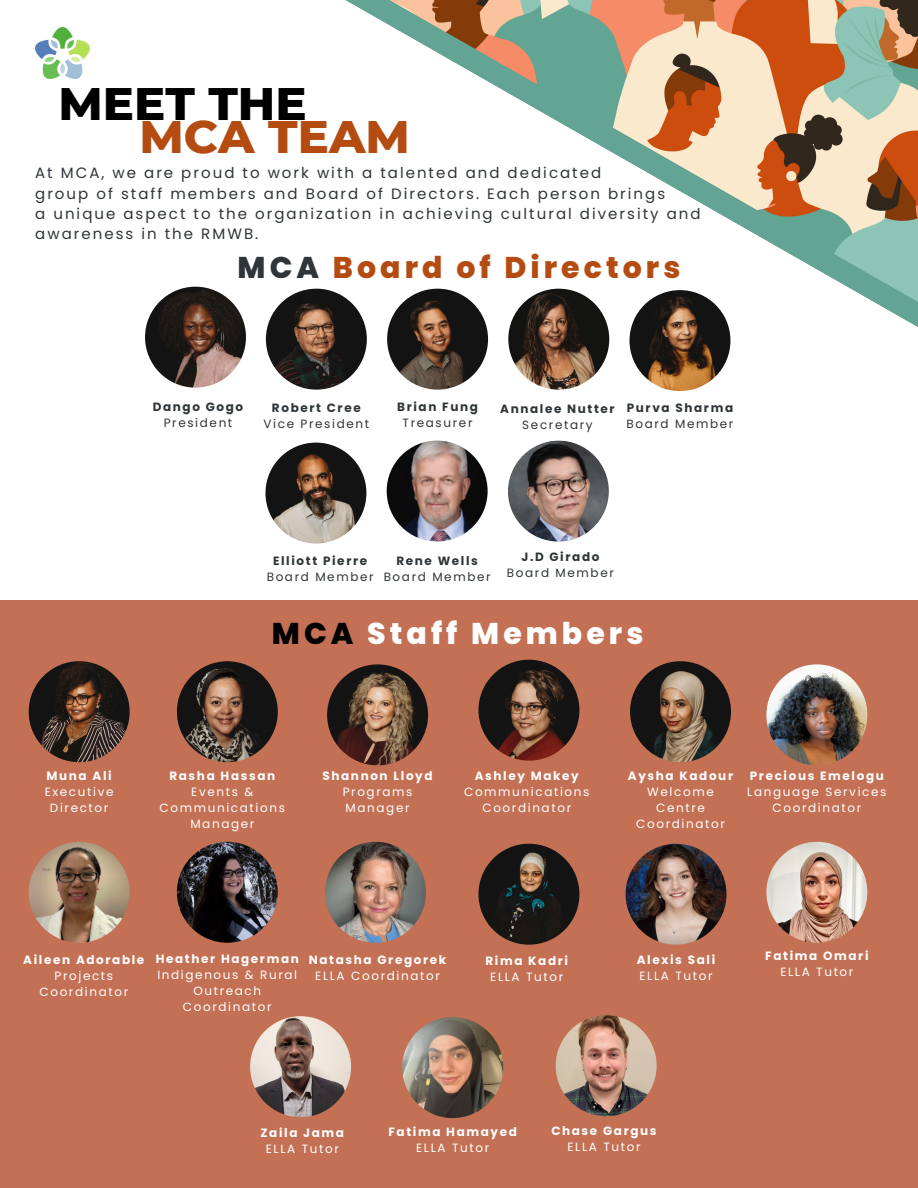
<style>
.page{position:relative;width:918px;height:1188px;background:#fff}
.page>*{position:absolute;margin:0;border:0;box-sizing:border-box;transform-origin:0 0}
.t1{font:800 46.5px "Montserrat";color:#000}
.t2{font:800 46.5px "Montserrat";color:#b44c11}
.t3{font:800 30px "Poppins";letter-spacing:.135em;color:#b44c11}
.t4{font:800 30px "Poppins";letter-spacing:.135em;color:#fff}
.t5{font:15px/20.2px "Poppins";letter-spacing:.135em;color:#303539}
.t6{font:12px/16px "Poppins";letter-spacing:.135em;color:#fff;text-align:center}
.t7{font:700 12px "Poppins";letter-spacing:.135em;color:#fff}
.t8{font:12px "Poppins";letter-spacing:.135em;color:#303539}
.t9{font:700 12px "Poppins";letter-spacing:.135em;color:#303539}
.s1{color:#303539}
.s2{color:#000}
</style>
<div class="page">
<div style="left:0;top:600px;width:918px;height:588px;background:#c47054"></div>
<img style="left:145px;top:287px;width:101px;height:101px;border-radius:50%">
<img style="left:508px;top:441px;width:101px;height:101px;border-radius:50%">
<img style="left:265px;top:443px;width:101px;height:101px;border-radius:50%">
<img style="left:387px;top:441px;width:101px;height:101px;border-radius:50%">
<img style="left:327px;top:664px;width:101px;height:101px;border-radius:50%">
<img style="left:177px;top:661px;width:101px;height:101px;border-radius:50%">
<img style="left:177px;top:842px;width:101px;height:101px;border-radius:50%">
<img style="left:325px;top:842px;width:101px;height:101px;border-radius:50%">
<img style="left:478px;top:844px;width:101px;height:101px;border-radius:50%">
<img style="left:29px;top:661px;width:101px;height:101px;border-radius:50%">
<img style="left:478px;top:660px;width:101px;height:101px;border-radius:50%">
<img style="left:630px;top:661px;width:101px;height:101px;border-radius:50%">
<img style="left:766px;top:664px;width:101px;height:101px;border-radius:50%">
<svg style="left:197px;top:0;width:721px;height:457px"></svg>
<img style="left:35px;top:27px;width:54px;height:52px">
<img style="left:626px;top:844px;width:101px;height:101px;border-radius:50%">
<img style="left:766px;top:842px;width:101px;height:101px;border-radius:50%">
<img style="left:250px;top:1016px;width:101px;height:101px;border-radius:50%">
<img style="left:402px;top:1017px;width:101px;height:101px;border-radius:50%">
<img style="left:556px;top:1015px;width:101px;height:101px;border-radius:50%">
<img style="left:29px;top:842px;width:101px;height:101px;border-radius:50%">
<p class="t1" style="left:59px;top:75px;width:250px">MEET THE</p>
<p class="t2" style="left:139px;top:108px;width:272px">MCA TEAM</p>
<p class="t5" style="left:35px;top:163px;width:667px">At MCA, we are proud to work with a talented and dedicated<br>group of staff members and Board of Directors. Each person brings<br>a unique aspect to the organization in achieving cultural diversity and awareness in the RMWB.</p>
<p class="t3" style="left:238px;top:247px;width:444px"><span class="s1">MCA</span> Board of Directors</p>
<p class="t9" style="left:153px;top:398px;width:92px">Dango Gogo</p>
<p class="t8" style="left:164px;top:414px;width:70px">President</p>
<p class="t9" style="left:272px;top:400px;width:90px">Robert Cree</p>
<h2 class="t8" style="left:264px;top:416px;width:107px">Vice President</h2>
<p class="t9" style="left:397px;top:398px;width:82px">Brian Fung</p>
<p class="t8" style="left:403px;top:414px;width:71px">Treasurer</p>
<p class="t9" style="left:500px;top:400px;width:116px">Annalee Nutter</p>
<p class="t8" style="left:522px;top:416px;width:72px">Secretary</p>
<p class="t9" style="left:627px;top:400px;width:108px">Purva Sharma</p>
<p class="t8" style="left:627px;top:416px;width:108px">Board Member</p>
<p class="t9" style="left:273px;top:552px;width:96px">Elliott Pierre</p>
<p class="t8" style="left:267px;top:568px;width:108px">Board Member</p>
<p class="t9" style="left:396px;top:552px;width:83px">Rene Wells</p>
<p class="t8" style="left:384px;top:568px;width:108px">Board Member</p>
<p class="t9" style="left:521px;top:548px;width:79px">J.D Girado</p>
<p class="t8" style="left:507px;top:564px;width:108px">Board Member</p>
<p class="t4" style="left:272px;top:612px;width:373px"><span class="s2">MCA</span> Staff Members</p>
<p class="t7" style="left:47px;top:767px;width:67px">Muna Ali</p>
<p class="t6" style="left:45px;top:784px;width:70px">Executive</p>
<p class="t6" style="left:50px;top:800px;width:60px">Director</p>
<p class="t7" style="left:169px;top:767px;width:107px">Rasha Hassan</p>
<p class="t6" style="left:191px;top:784px;width:64px">Events &amp;</p>
<p class="t6" style="left:160px;top:800px;width:127px">Communications<br>Manager</p>
<p class="t7" style="left:323px;top:767px;width:112px">Shannon Lloyd</p>
<p class="t6" style="left:343px;top:784px;width:71px;text-align:left">Programs<br>Manager</p>
<p class="t7" style="left:475px;top:767px;width:106px">Ashley Makey</p>
<p class="t6" style="left:464px;top:784px;width:127px">Communications<br>Coordinator</p>
<p class="t7" style="left:628px;top:767px;width:107px">Aysha Kadour</p>
<p class="t6" style="left:647px;top:784px;width:68px">Welcome</p>
<p class="t6" style="left:656px;top:800px;width:50px">Centre</p>
<p class="t6" style="left:636px;top:816px;width:90px">Coordinator</p>
<p class="t7" style="left:750px;top:767px;width:136px">Precious Emelogu</p>
<p class="t6" style="left:747px;top:784px;width:141px">Language Services<br>Coordinator</p>
<p class="t7" style="left:23px;top:952px;width:123px">Aileen Adorable</p>
<p class="t6" style="left:40px;top:968px;width:90px">Projects<br>Coordinator</p>
<p class="t7" style="left:156px;top:951px;width:145px">Heather Hagerman</p>
<p class="t6" style="left:157px;top:967px;width:141px">Indigenous &amp; Rural</p>
<p class="t6" style="left:193px;top:983px;width:69px">Outreach</p>
<p class="t6" style="left:183px;top:999px;width:90px">Coordinator</p>
<p class="t7" style="left:309px;top:951px;width:139px">Natasha Gregorek</p>
<p class="t6" style="left:315px;top:968px;width:126px">ELLA Coordinator</p>
<p class="t7" style="left:485px;top:952px;width:84px">Rima Kadri</p>
<p class="t6" style="left:490px;top:968px;width:75px">ELLA Tutor</p>
<p class="t7" style="left:637px;top:951px;width:80px">Alexis Sali</p>
<p class="t6" style="left:639px;top:968px;width:75px">ELLA Tutor</p>
<p class="t7" style="left:261px;top:1124px;width:85px">Zaila Jama</p>
<p class="t6" style="left:266px;top:1141px;width:75px">ELLA Tutor</p>
<p class="t7" style="left:388px;top:1123px;width:130px">Fatima Hamayed</p>
<p class="t6" style="left:416px;top:1140px;width:75px">ELLA Tutor</p>
<p class="t7" style="left:551px;top:1122px;width:107px">Chase Gargus</p>
<p class="t6" style="left:567px;top:1139px;width:75px">ELLA Tutor</p>
<p class="t7" style="left:765px;top:948px;width:105px">Fatima Omari</p>
<p class="t6" style="left:780px;top:964px;width:75px">ELLA Tutor</p>
</div>
